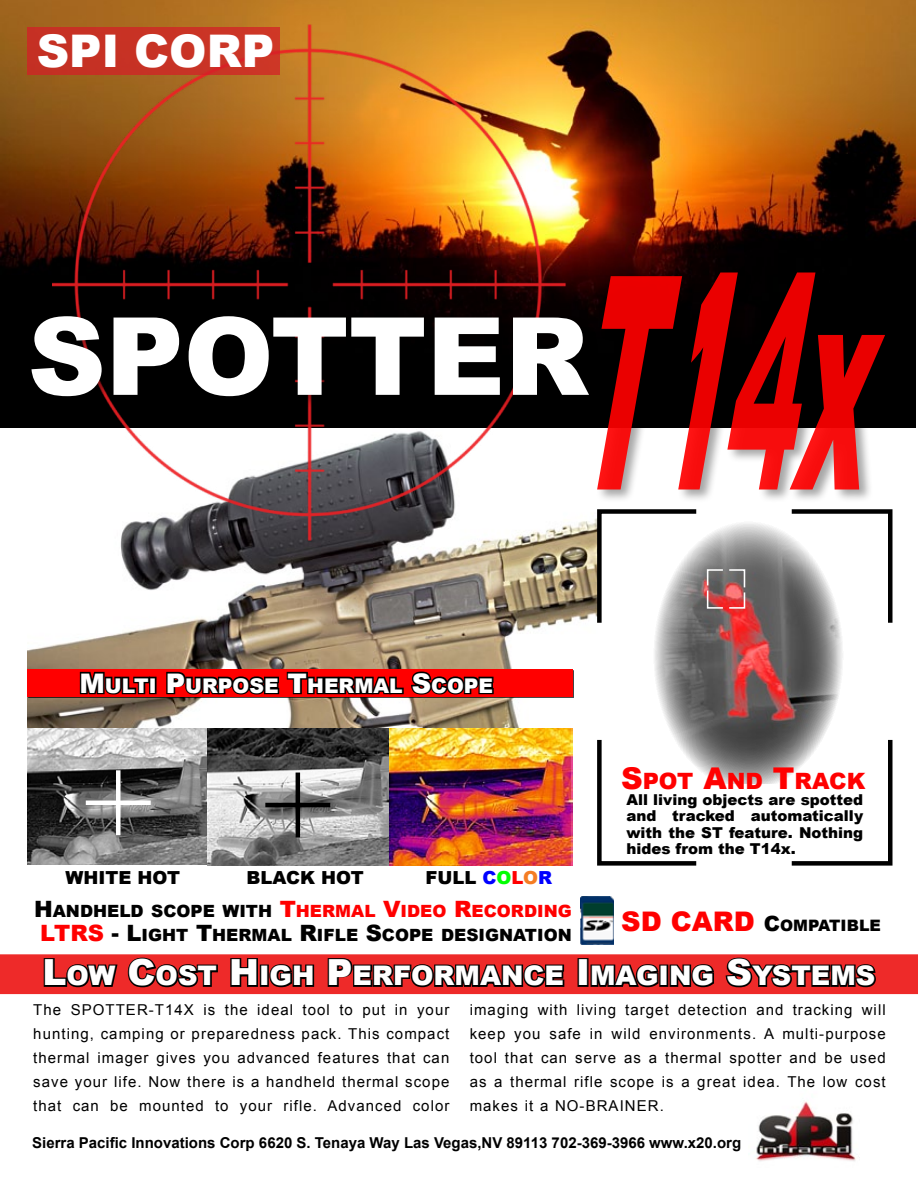
<style>
.page{position:relative;width:918px;height:1188px;background:#fff}
.page>*{position:absolute;margin:0;border:0;box-sizing:border-box;transform-origin:0 0}
.t1{font:900 108px "Arial";color:#fff}
.t2{font:900 45px "Arial";color:#fff}
.t3{font:900 27px "Arial";color:#fff}
.t4{font:900 27px "Arial";color:#f00}
.t5{font:900 22.5px "Arial";letter-spacing:-.02em;color:#f00}
.t6{font:900 20.25px "Arial";color:#fff}
.t7{font:900 18px "Arial";color:#000}
.t8{font:900 16.8px "Arial";color:#f00}
.t9{font:900 16.8px "Arial";color:#000}
.t10{font:900 15.75px "Arial";color:#000}
.t11{font:15px/24px "Arial";letter-spacing:.07em;color:#000;text-align:justify}
.t12{font:900 15px/16.5px "Arial";color:#000;text-align:justify}
.t13{font:700 15px "Arial";color:#000}
.s1{font-size:27px}
.s2{color:#00f}
.s3{color:#0f0}
.s4{color:#f00}
.s5{color:#f57d23}
.s6{font-size:22.5px;color:#000}
.s7{color:#000}
.s8{font-size:22.5px}
.s9{font-size:30px}
.s10{font-size:21px}
.s11{font-size:36px}
</style>
<div class="page">
<img style="left:28px;top:519px;width:567px;height:221px">
<img style="left:756px;top:1101px;width:100px;height:60px">
<img style="left:1px;top:0;width:914px;height:428px">
<div style="left:595px;top:269px;width:303px;height:233px;background:#000;opacity:.35"></div>
<svg style="left:573px;top:273px;width:324px;height:217px;background:#8d2d2d"></svg>
<svg style="left:0;top:954px;width:918px;height:40px;background:#a61f1e"></svg>
<div style="left:28px;top:670px;width:546px;height:28px;background:#f00"></div>
<div style="left:27px;top:669px;width:545px;height:27px;background:#f00"></div>
<svg style="left:78px;top:654px;width:73px;height:41px"></svg>
<div style="left:149px;top:677px;width:8px;height:17px;border:3px solid #000"></div>
<svg style="left:165px;top:658px;width:330px;height:41px"></svg>
<img style="left:52px;top:21px;width:515px;height:537px">
<div style="left:27px;top:27px;width:253px;height:48px;background:#c83225"></div>
<img style="left:27px;top:728px;width:362px;height:138px">
<img style="left:654px;top:523px;width:189px;height:260px">
<img style="left:389px;top:728px;width:183px;height:138px">
<img style="left:580px;top:897px;width:34px;height:48px">
<div style="left:30px;top:313px;width:572px;height:96px;background:#000"></div>
<svg style="left:597px;top:735px;width:104px;height:131px"></svg>
<svg style="left:787px;top:509px;width:106px;height:118px"></svg>
<svg style="left:787px;top:735px;width:106px;height:131px"></svg>
<div style="left:116px;top:770px;width:5px;height:65px;background:#fff"></div>
<hr style="left:86px;top:801px;width:65px;height:4px;background:#fff">
<hr style="left:296px;top:773px;width:4px;height:65px;background:#000">
<hr style="left:265px;top:803px;width:65px;height:4px;background:#000">
<svg style="left:595px;top:509px;width:151px;height:118px"></svg>
<h2 class="t2" style="left:37px;top:18px;width:239px">SPI CORP</h2>
<h1 class="t1" style="left:28px;top:278px;width:563px">SPOTTER</h1>
<h3 class="t6" style="left:79px;top:671px;width:415px"><span class="s1">M</span> ULTI <span class="s1">P</span>URPOSE <span class="s1">T</span>HERMAL <span class="s1">S</span>COPE</h3>
<p class="t7" style="left:66px;top:864px;width:116px">WHITE HOT</p>
<p class="t7" style="left:247px;top:864px;width:119px">BLACK HOT</p>
<p class="t7" style="left:425px;top:864px;width:128px">FULL <span class="s2">C</span><span class="s3">O</span><span class="s4">L</span><span class="s5">O</span><span class="s2">R</span></p>
<p class="t8" style="left:34px;top:899px;width:539px"><span class="s6">H</span><span class="s7">ANDHELD SCOPE WITH</span> <span class="s8">T</span>HERMAL <span class="s8">V</span>IDEO <span class="s8">R</span>ECORDING</p>
<h3 class="t5" style="left:40px;top:917px;width:32px">LTRS</h3>
<p class="t9" style="left:112px;top:923px;width:462px"><span class="s8">- L</span>IGHT <span class="s8">T</span>HERMAL <span class="s8">R</span>IFLE <span class="s8">S</span>COPE DESIGNATION</p>
<h3 class="t5" style="left:621px;top:765px;width:246px"><span class="s9">S</span>POT <span class="s9">A</span>ND <span class="s9">T</span>RACK</h3>
<p class="t12" style="left:626px;top:790px;width:238px">All living objects are spotted and tracked automatically with the ST feature. Nothing hides from the T14x.</p>
<h3 class="t4" style="left:621px;top:902px;width:93px">SD CARD</h3>
<p class="t10" style="left:764px;top:914px;width:119px"><span class="s10">C</span>OMPATIBLE</p>
<h3 class="t3" style="left:43px;top:956px;width:834px"><span class="s11">L</span>OW <span class="s11">C</span>OST <span class="s11">H</span>IGH <span class="s11">P</span>ERFORMANCE <span class="s11">I</span> MAGING <span class="s11">S</span>YSTEMS</h3>
<p class="t11" style="left:33px;top:998px;width:418px">The SPOTTER-T14X is the ideal tool to put in your hunting, camping or preparedness pack. This compact thermal imager gives you advanced features that can save your life. Now there is a handheld thermal scope that can be mounted to your rifle. Advanced color</p>
<p class="t11" style="left:470px;top:998px;width:418px">imaging with living target detection and tracking will keep you safe in wild environments. A multi-purpose tool that can serve as a thermal spotter and be used as a thermal rifle scope is a great idea. The low cost makes it a NO-BRAINER.</p>
<p class="t13" style="left:32px;top:1133px;width:710px">Sierra Pacific Innovations Corp 6620 S. Tenaya Way Las Vegas,NV 89113 702-369-3966 www.x20.org</p>
</div>
